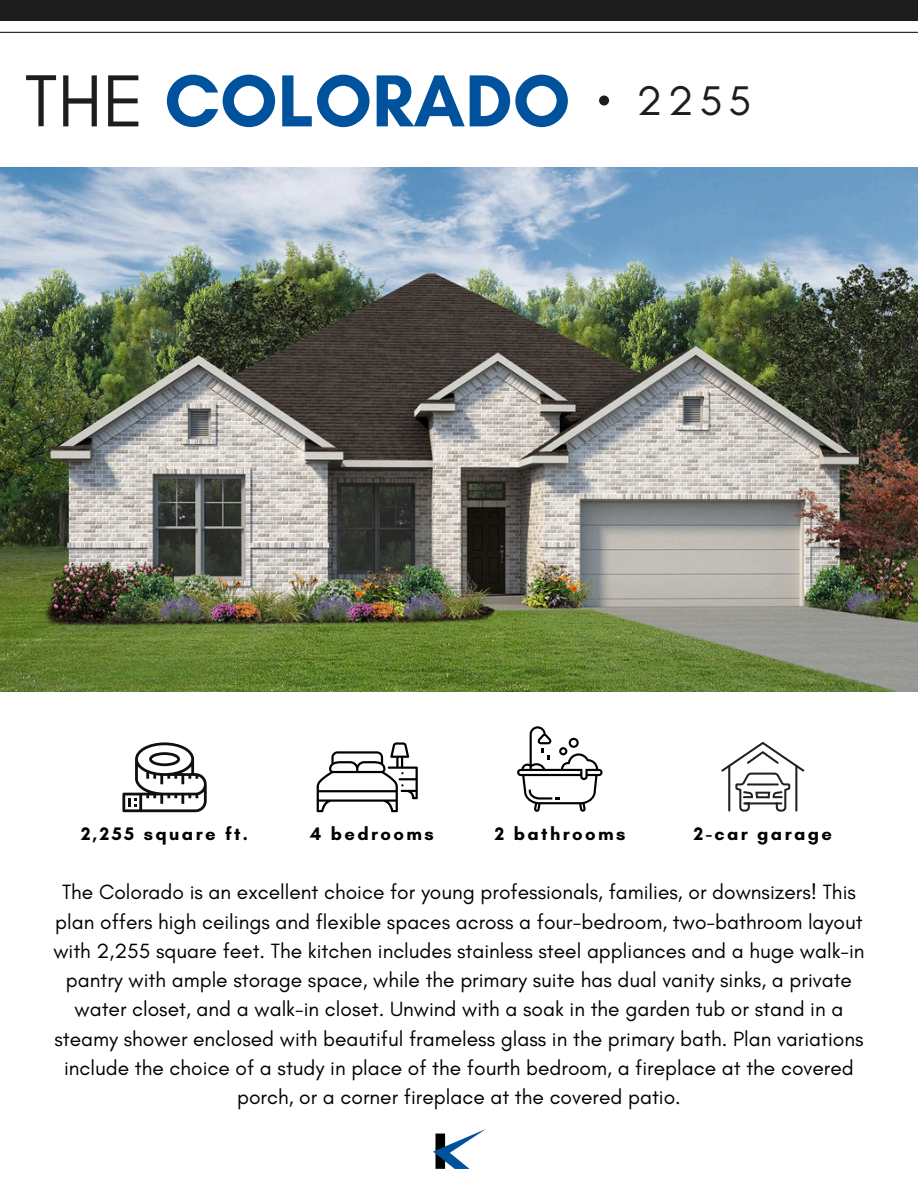
<style>
.page{position:relative;width:918px;height:1188px;background:#fff}
.page>*{position:absolute;margin:0;border:0;box-sizing:border-box;transform-origin:0 0}
.t1{font:700 75px "Glacial Indifference";color:#00529c}
.t2{font:42.15px "Glacial Indifference";color:#1e1d1d}
.t3{font:21px/29.2px "Glacial Indifference";color:#000;text-align:center}
.t4{font:700 18.45px "Glacial Indifference";letter-spacing:.13em;color:#000}
.s1{font-weight:400;color:#1e1d1d}
</style>
<div class="page">
<hr style="left:0;top:32px;width:918px;height:1px;background:#1e1d1d">
<div style="left:0;top:0;width:918px;height:21px;background:#1e1d1d"></div>
<img style="left:433px;top:1130px;width:52px;height:39px">
<svg style="left:317px;top:742px;width:101px;height:70px"></svg>
<svg style="left:517px;top:726px;width:86px;height:86px"></svg>
<svg style="left:122px;top:742px;width:85px;height:70px"></svg>
<svg style="left:721px;top:742px;width:83px;height:70px"></svg>
<div style="left:599px;top:95px;width:10px;height:11px;background:#1e1d1d;border-radius:50%"></div>
<img style="left:1px;top:168px;width:917px;height:523px">
<p class="t1" style="left:25px;top:55px;width:547px"><span class="s1">THE</span> COLORADO</p>
<p class="t2" style="left:637px;top:75px;width:116px">2255</p>
<p class="t4" style="left:81px;top:823px;width:169px">2,255 square ft.</p>
<h2 class="t4" style="left:310px;top:823px;width:125px">4 bedrooms</h2>
<p class="t4" style="left:495px;top:823px;width:132px">2 bathrooms</p>
<p class="t4" style="left:694px;top:823px;width:140px">2-car garage</p>
<p class="t3" style="left:53px;top:877px;width:813px">The Colorado is an excellent choice for young professionals, families, or downsizers! This plan offers high ceilings and flexible spaces across a four-bedroom, two-bathroom layout with 2,255 square feet. The kitchen includes stainless steel appliances and a huge walk-in pantry with ample storage space, while the primary suite has dual vanity sinks, a private water closet, and a walk-in closet. Unwind with a soak in the garden tub or stand in a steamy shower enclosed with beautiful frameless glass in the primary bath. Plan variations include the choice of a study in place of the fourth bedroom, a fireplace at the covered porch, or a corner fireplace at the covered patio.</p>
</div>
